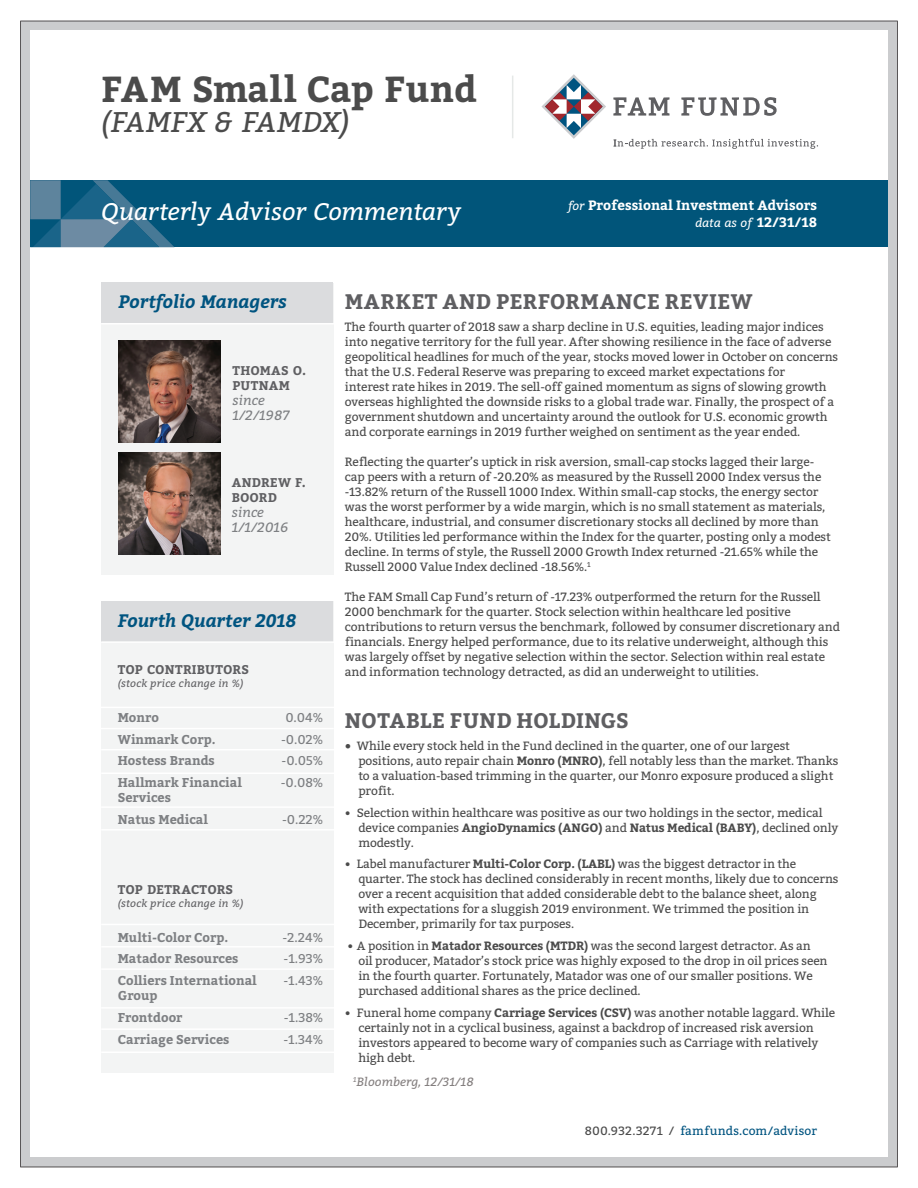
<style>
.page{position:relative;width:918px;height:1188px;background:#fff}
.page>*{position:absolute;margin:0;border:0;box-sizing:border-box;transform-origin:0 0}
.t1{font:700 36px "Bitter";letter-spacing:.01em;color:#4b4b4b}
.t2{font:italic 28.5px "Bitter";letter-spacing:.005em;color:#4b4b4b}
.t3{font:italic 24px "Bitter";letter-spacing:-.005em;color:#fff}
.t4{font:700 21px "Bitter";letter-spacing:.02em;color:#5f5f62}
.t5{font:italic 700 18px "Bitter";letter-spacing:-.005em;color:#005480}
.t6{font:700 13.5px "Bitter";color:#fff}
.t7{font:italic 13.5px/15px "Bitter";color:#7d7f82}
.t8{font:700 12.75px/21.8px "Bitter";color:#7d7f82}
.t9{font:12.75px "Bitter";color:#7d7f82}
.t10{font:700 12.6px/15px "Bitter";letter-spacing:.015em;color:#5f5f62}
.t11{font:12px/15px "Bitter";letter-spacing:-.01em;color:#4b4b4b}
.t12{font:12px "Bitter";letter-spacing:.015em;color:#005480}
.t13{font:italic 12px "Bitter";color:#847f7f}
.t14{font:italic 12px "Bitter";color:#fff}
.t15{font:italic 10.5px "Bitter";letter-spacing:.015em;color:#5f5f62}
.s1{font-size:30px}
.s2{font-weight:400;font-style:italic;font-size:12px}
.s3{font-weight:700;font-style:normal;font-size:13.5px}
.s4{font-size:13.5px}
.s5{font-weight:700}
.s6{color:#4b4b4b}
</style>
<div class="page">
<div style="left:21px;top:21px;width:876px;height:1146px;background:#cbccce"></div>
<div style="left:30px;top:30px;width:858px;height:1127px;background:#fff"></div>
<div style="left:102px;top:601px;width:232px;height:471px;background:#f3f4f4"></div>
<div style="left:102px;top:283px;width:232px;height:291px;background:#f3f4f4"></div>
<div style="left:101px;top:283px;width:232px;height:40px;background:#dbdcde"></div>
<hr style="left:101px;top:323px;width:237px;height:2px;background:#fff">
<div style="left:101px;top:601px;width:232px;height:40px;background:#dbdcde"></div>
<div style="left:30px;top:180px;width:858px;height:67px;background:#01557a"></div>
<svg style="left:30px;top:180px;width:144px;height:67px"></svg>
<hr style="left:512px;top:76px;width:1px;height:62px;background:#e5e8e7">
<svg style="left:542px;top:74px;width:64px;height:65px"></svg>
<svg style="left:613px;top:97px;width:57px;height:19px"></svg>
<svg style="left:681px;top:97px;width:96px;height:19px"></svg>
<svg style="left:614px;top:139px;width:204px;height:10px"></svg>
<img style="left:118px;top:453px;width:103px;height:102px">
<hr style="left:101px;top:641px;width:237px;height:2px;background:#fff">
<hr style="left:101px;top:749px;width:237px;height:1px;background:#fff">
<hr style="left:101px;top:773px;width:237px;height:1px;background:#fff">
<hr style="left:101px;top:1028px;width:237px;height:2px;background:#fff">
<hr style="left:101px;top:1052px;width:237px;height:1px;background:#fff">
<hr style="left:101px;top:1007px;width:237px;height:2px;background:#fff">
<hr style="left:101px;top:968px;width:237px;height:2px;background:#fff">
<hr style="left:101px;top:806px;width:237px;height:2px;background:#fff">
<hr style="left:101px;top:829px;width:237px;height:2px;background:#fff">
<hr style="left:101px;top:946px;width:237px;height:2px;background:#fff">
<hr style="left:101px;top:924px;width:237px;height:1px;background:#fff">
<hr style="left:98px;top:728px;width:236px;height:1px;background:#fff">
<hr style="left:98px;top:707px;width:236px;height:1px;background:#fff">
<img style="left:118px;top:341px;width:103px;height:102px">
<h1 class="t1" style="left:101px;top:67px;width:377px">FAM Small Cap Fund</h1>
<h2 class="t2" style="left:101px;top:101px;width:250px">(FAMFX &amp; FAMDX<span class="s1">)</span></h2>
<h3 class="t3" style="left:101px;top:194px;width:361px">Quarterly Advisor Commentary</h3>
<p class="t6" style="left:568px;top:197px;width:250px"><span class="s2">for</span> Professional Investment Advisors</p>
<p class="t14" style="left:695px;top:214px;width:123px">data as of <span class="s3">12/31/18</span></p>
<h3 class="t5" style="left:118px;top:288px;width:170px">Portfolio Managers</h3>
<p class="t10" style="left:232px;top:363px;width:75px">THOMAS O<span class="s4">.<br></span>PUTNAM</p>
<p class="t7" style="left:233px;top:392px;width:59px">since<br>1/2/1987</p>
<p class="t10" style="left:232px;top:475px;width:76px">ANDREW F<span class="s4">.<br></span>BOORD</p>
<p class="t7" style="left:232px;top:504px;width:58px">since<br>1/1/2016</p>
<h3 class="t5" style="left:118px;top:607px;width:180px">Fourth Quarter 2018</h3>
<p class="t10" style="left:118px;top:662px;width:133px">TOP CONTRIBUTORS</p>
<p class="t15" style="left:118px;top:676px;width:127px">(stock price change in %)</p>
<p class="t8" style="left:118px;top:707px;width:43px">Monro</p>
<p class="t9" style="left:285px;top:710px;width:39px">0.04%</p>
<p class="t8" style="left:118px;top:728px;width:99px">Winmark Corp.</p>
<p class="t9" style="left:281px;top:732px;width:44px">-0.02%</p>
<p class="t8" style="left:118px;top:750px;width:99px">Hostess Brands</p>
<p class="t9" style="left:282px;top:753px;width:43px">-0.05%</p>
<p class="t8" style="left:118px;top:772px;width:126px">Hallmark Financial</p>
<p class="t9" style="left:281px;top:775px;width:44px">-0.08%</p>
<p class="t8" style="left:118px;top:787px;width:92px">Services<br>Natus Medical</p>
<p class="t9" style="left:282px;top:812px;width:43px">-0.22%</p>
<p class="t10" style="left:118px;top:882px;width:117px">TOP DETRACTORS</p>
<p class="t15" style="left:118px;top:896px;width:127px">(stock price change in %)</p>
<p class="t8" style="left:118px;top:926px;width:112px">Multi-Color Corp.</p>
<p class="t9" style="left:283px;top:930px;width:42px">-2.24%</p>
<p class="t8" style="left:118px;top:948px;width:122px">Matador Resources</p>
<p class="t9" style="left:284px;top:951px;width:41px">-1.93%</p>
<p class="t8" style="left:118px;top:970px;width:141px">Colliers International</p>
<p class="t9" style="left:284px;top:973px;width:41px">-1.43%</p>
<p class="t8" style="left:118px;top:985px;width:66px">Group<br>Frontdoor</p>
<p class="t9" style="left:284px;top:1010px;width:41px">-1.38%</p>
<p class="t8" style="left:118px;top:1028px;width:113px">Carriage Services</p>
<p class="t9" style="left:284px;top:1032px;width:41px">-1.34%</p>
<h3 class="t4" style="left:345px;top:289px;width:409px">MARKET AND PERFORMANCE REVIEW</h3>
<p class="t11" style="left:345px;top:319px;width:495px">The fourth quarter of 2018 saw a sharp decline in U.S. equities, leading major indices into negative territory for the full year. After showing resilience in the face of adverse geopolitical headlines for much of the year, stocks moved lower in October on concerns that the U.S. Federal Reserve was preparing to exceed market expectations for<br>interest rate hikes in 2019. The sell-off gained momentum as signs of slowing growth overseas highlighted the downside risks to a global trade war. Finally, the prospect of a government shutdown and uncertainty around the outlook for U.S. economic growth and corporate earnings in 2019 further weighed on sentiment as the year ended.</p>
<p class="t11" style="left:345px;top:454px;width:488px">Reflecting the quarter’s uptick in risk aversion, small-cap stocks lagged their large&shy;cap peers with a return of -20.20% as measured by the Russell 2000 Index versus the -13.82% return of the Russell 1000 Index. Within small-cap stocks, the energy sector was the worst performer by a wide margin, which is no small statement as materials, healthcare, industrial, and consumer discretionary stocks all declined by more than 20%. Utilities led performance within the Index for the quarter, posting only a modest decline. In terms of style, the Russell 2000 Growth Index returned -21.65% while the Russell 2000 Value Index declined -18.56%.<sup>1</sup></p>
<p class="t11" style="left:345px;top:589px;width:497px">The FAM Small Cap Fund’s return of -17.23% outperformed the return for the Russell 2000 benchmark for the quarter. Stock selection within healthcare led positive contributions to return versus the benchmark, followed by consumer discretionary and financials. Energy helped performance, due to its relative underweight, although this was largely offset by negative selection within the sector. Selection within real estate and information technology detracted, as did an underweight to utilities.</p>
<h3 class="t4" style="left:345px;top:708px;width:286px">NOTABLE FUND HOLDINGS</h3>
<p class="t11" style="left:358px;top:738px;width:481px;text-indent:-14px"><span class="s5">•</span> While every stock held in the Fund declined in the quarter, one of our largest positions, auto repair chain <span class="s5">Monro (MNRO)</span>, fell notably less than the market. Thanks to a valuation-based trimming in the quarter, our Monro exposure produced a slight profit.</p>
<p class="t11" style="left:358px;top:805px;width:481px;text-indent:-14px">• Selection within healthcare was positive as our two holdings in the sector, medical device companies <span class="s5">AngioDynamics (ANGO)</span> and <span class="s5">Natus Medical (BABY)</span>, declined only modestly.</p>
<p class="t11" style="left:358px;top:857px;width:482px;text-indent:-14px">• Label manufacturer <span class="s5">Multi-Color Corp. (LABL)</span> was the biggest detractor in the quarter. The stock has declined considerably in recent months, likely due to concerns over a recent acquisition that added considerable debt to the balance sheet, along with expectations for a sluggish 2019 environment. We trimmed the position in December, primarily for tax purposes.</p>
<p class="t11" style="left:358px;top:939px;width:471px;text-indent:-11px">• A position in <span class="s5">Matador Resources (MTDR)</span> was the second largest detractor. As an oil producer, Matador’s stock price was highly exposed to the drop in oil prices seen in the fourth quarter. Fortunately, Matador was one of our smaller positions. We purchased additional shares as the price declined.</p>
<p class="t11" style="left:358px;top:1005px;width:478px;text-indent:-14px">• Funeral home company <span class="s5">Carriage Services (CSV)</span> was another notable laggard. While certainly not in a cyclical business, against a backdrop of increased risk aversion investors appeared to become wary of companies such as Carriage with relatively high debt.</p>
<p class="t13" style="left:353px;top:1072px;width:122px"><sup>1</sup>Bloomberg, 12/31/18</p>
<p class="t12" style="left:585px;top:1124px;width:234px"><span class="s6">800.932.3271 /</span> famfunds.com/advisor</p>
</div>
